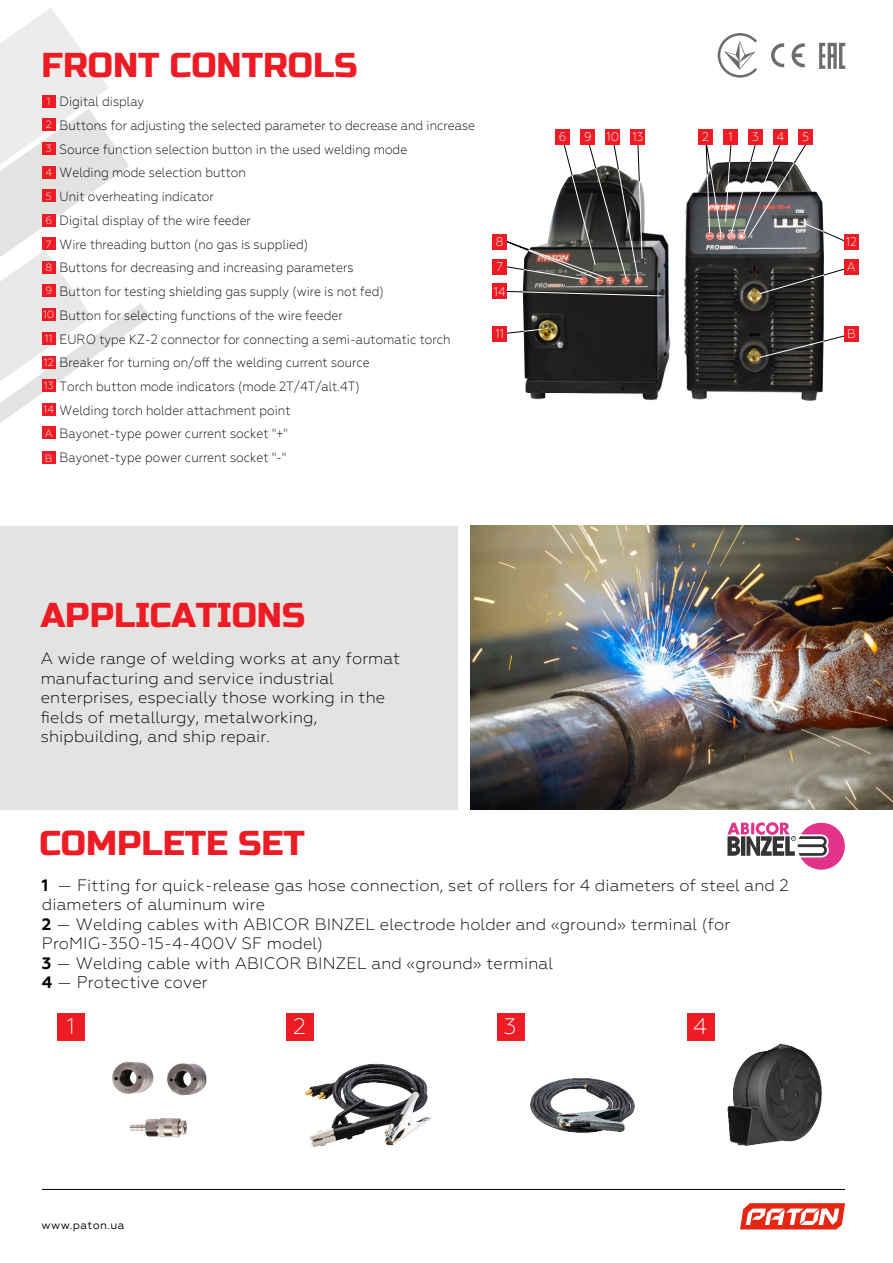
<style>
.page{position:relative;width:893px;height:1263px;background:#fff}
.page>*{position:absolute;margin:0;border:0;box-sizing:border-box;transform-origin:0 0}
.t1{font:34.5px "Russo One";color:#ed1c24}
.t2{font:300 22.5px "Geometria";color:#fff}
.t3{font:300 16.95px "Geometria";letter-spacing:.01em;color:#000}
.t4{font:300 16.5px/19.5px "Geometria";letter-spacing:.01em;color:#000}
.t5{font:300 13.5px/23.7px "Geometria";color:#000;scale:.91 1}
.t6{font:300 12.45px "Geometria";color:#fff;scale:.95 1}
.t7{font:11.25px "Geometria";letter-spacing:.035em;color:#000}
.s1{font-size:10.5px;color:#fff}
.s2{font-weight:700}
.s3{font-weight:700;font-size:16.5px}
.s4{font-size:16.5px}
</style>
<div class="page">
<svg style="left:0;top:8px;width:150px;height:415px"></svg>
<div style="left:0;top:526px;width:457px;height:283px;background:#e3e3e2"></div>
<div style="left:42px;top:95px;width:13px;height:13px;background:#ed1c24"></div>
<div style="left:42px;top:166px;width:13px;height:13px;background:#ed1c24"></div>
<div style="left:42px;top:189px;width:13px;height:13px;background:#ed1c24"></div>
<div style="left:42px;top:142px;width:13px;height:13px;background:#ed1c24"></div>
<div style="left:42px;top:214px;width:13px;height:13px;background:#ed1c24"></div>
<div style="left:42px;top:237px;width:13px;height:13px;background:#ed1c24"></div>
<div style="left:42px;top:261px;width:13px;height:13px;background:#ed1c24"></div>
<div style="left:42px;top:284px;width:13px;height:13px;background:#ed1c24"></div>
<div style="left:42px;top:426px;width:13px;height:13px;background:#ed1c24"></div>
<div style="left:42px;top:451px;width:13px;height:13px;background:#ed1c24"></div>
<div style="left:57px;top:1013px;width:28px;height:27px;background:#ed1c24"></div>
<div style="left:286px;top:1013px;width:28px;height:27px;background:#ed1c24"></div>
<svg style="left:727px;top:822px;width:118px;height:48px"></svg>
<svg style="left:771px;top:43px;width:34px;height:24px"></svg>
<svg style="left:819px;top:43px;width:26px;height:26px"></svg>
<svg style="left:718px;top:33px;width:39px;height:45px"></svg>
<svg style="left:740px;top:1203px;width:105px;height:26px"></svg>
<hr style="left:42px;top:1189px;width:803px;height:1px;background:#000">
<div style="left:42px;top:332px;width:13px;height:13px;background:#ed1c24"></div>
<div style="left:42px;top:308px;width:13px;height:13px;background:#ed1c24"></div>
<div style="left:42px;top:379px;width:13px;height:13px;background:#ed1c24"></div>
<div style="left:42px;top:356px;width:13px;height:13px;background:#ed1c24"></div>
<div style="left:42px;top:403px;width:13px;height:13px;background:#ed1c24"></div>
<div style="left:42px;top:118px;width:13px;height:13px;background:#ed1c24"></div>
<div style="left:687px;top:1013px;width:27px;height:27px;background:#ed1c24"></div>
<div style="left:497px;top:1013px;width:28px;height:27px;background:#ed1c24"></div>
<img style="left:471px;top:525px;width:422px;height:284px">
<img style="left:112px;top:1061px;width:95px;height:77px">
<img style="left:304px;top:1063px;width:128px;height:84px">
<img style="left:711px;top:1037px;width:111px;height:109px">
<img style="left:522px;top:179px;width:302px;height:222px">
<svg style="left:507px;top:328px;width:36px;height:6px"></svg>
<svg style="left:507px;top:291px;width:156px;height:6px"></svg>
<svg style="left:504px;top:140px;width:139px;height:140px"></svg>
<svg style="left:705px;top:144px;width:139px;height:99px"></svg>
<svg style="left:759px;top:267px;width:91px;height:28px"></svg>
<svg style="left:759px;top:334px;width:91px;height:24px"></svg>
<div style="left:492px;top:326px;width:15px;height:15px;background:#ed1c24"></div>
<div style="left:492px;top:284px;width:15px;height:15px;background:#ed1c24"></div>
<div style="left:492px;top:259px;width:15px;height:15px;background:#ed1c24"></div>
<div style="left:492px;top:234px;width:15px;height:15px;background:#ed1c24"></div>
<div style="left:844px;top:326px;width:15px;height:15px;background:#ed1c24"></div>
<div style="left:844px;top:259px;width:15px;height:15px;background:#ed1c24"></div>
<div style="left:844px;top:234px;width:15px;height:15px;background:#ed1c24"></div>
<div style="left:555px;top:129px;width:15px;height:15px;background:#ed1c24"></div>
<div style="left:580px;top:129px;width:15px;height:15px;background:#ed1c24"></div>
<div style="left:605px;top:129px;width:15px;height:15px;background:#ed1c24"></div>
<div style="left:631px;top:129px;width:14px;height:15px;background:#ed1c24"></div>
<div style="left:698px;top:129px;width:15px;height:15px;background:#ed1c24"></div>
<div style="left:723px;top:129px;width:15px;height:15px;background:#ed1c24"></div>
<div style="left:748px;top:129px;width:15px;height:15px;background:#ed1c24"></div>
<div style="left:773px;top:129px;width:15px;height:15px;background:#ed1c24"></div>
<div style="left:798px;top:129px;width:15px;height:15px;background:#ed1c24"></div>
<img style="left:530px;top:1077px;width:105px;height:56px">
<h1 class="t1" style="left:41px;top:45px;width:318px">FRONT CONTROLS</h1>
<p class="t5" style="left:47px;top:89px;width:109px"><span class="s1">1</span> Digital display</p>
<p class="t5" style="left:46px;top:113px;width:473px"><span class="s1">2</span> Buttons for adjusting the selected parameter to decrease and increase</p>
<p class="t5" style="left:46px;top:137px;width:399px"><span class="s1">3</span> Source function selection button in the used welding mode</p>
<p class="t5" style="left:45px;top:161px;width:222px"><span class="s1">4</span> Welding mode selection button<br><span class="s1">5</span> Unit overheating indicator</p>
<p class="t5" style="left:45px;top:208px;width:373px"><span class="s1">6</span> Digital display of the wire feeder<br><span class="s1">7</span> Wire threading button (no gas is supplied)<br><span class="s1">8</span> Buttons for decreasing and increasing parameters<br><span class="s1">9</span> Button for testing shielding gas supply (wire is not fed)</p>
<p class="t5" style="left:43px;top:303px;width:331px"><span class="s1">10</span> Button for selecting functions of the wire feeder</p>
<p class="t5" style="left:45px;top:327px;width:447px"><span class="s1">11</span> EURO type KZ-2 connector for connecting a semi-automatic torch</p>
<p class="t5" style="left:44px;top:351px;width:360px"><span class="s1">12</span> Breaker for turning on/off the welding current source</p>
<p class="t5" style="left:44px;top:398px;width:273px"><span class="s1">14</span> Welding torch holder attachment point</p>
<p class="t5" style="left:44px;top:374px;width:348px"><span class="s1">13</span> Torch button mode indicators (mode 2T/4T/alt.4T)</p>
<p class="t5" style="left:45px;top:422px;width:269px"><span class="s1">А</span> Bayonet-type power current socket "+"<br><span class="s1">B</span> Bayonet-type power current socket "-"</p>
<p class="t6" style="left:496px;top:235px;width:10px">8</p>
<p class="t6" style="left:496px;top:260px;width:8px">7</p>
<p class="t6" style="left:494px;top:284px;width:14px">14</p>
<p class="t6" style="left:495px;top:327px;width:11px">11</p>
<p class="t6" style="left:559px;top:130px;width:9px">6</p>
<p class="t6" style="left:584px;top:130px;width:64px">9 10 13</p>
<p class="t6" style="left:702px;top:130px;width:9px">2</p>
<p class="t6" style="left:728px;top:130px;width:6px">1</p>
<p class="t6" style="left:752px;top:130px;width:9px">3</p>
<p class="t6" style="left:777px;top:130px;width:9px">4</p>
<p class="t6" style="left:802px;top:130px;width:9px">5</p>
<p class="t6" style="left:846px;top:235px;width:13px">12</p>
<p class="t6" style="left:847px;top:260px;width:11px">A</p>
<p class="t6" style="left:847px;top:327px;width:10px">B</p>
<h1 class="t1" style="left:41px;top:595px;width:266px">APPLICATIONS</h1>
<p class="t4" style="left:41px;top:648px;width:361px">A wide range of welding works at any format manufacturing and service industrial enterprises, especially those working in the fields of metallurgy, metalworking, shipbuilding, and ship repair.</p>
<h1 class="t1" style="left:39px;top:823px;width:267px">COMPLETE SET</h1>
<p class="t4" style="left:42px;top:875px;width:748px"><span class="s2">1</span> — Fitting for quick-release gas hose connection, set of rollers for 4 diameters of steel and 2 diameters of aluminum wire<br><span class="s2">2</span> — Welding cables with ABICOR BINZEL electrode holder and «ground» terminal (for ProMIG-350-15-4-400V SF model)<br><span class="s2">3</span> — Welding cable with ABICOR BINZEL and «ground» terminal</p>
<p class="t3" style="left:42px;top:973px;width:167px"><span class="s3">4</span> <span class="s4">—</span> Protective cover</p>
<h2 class="t2" style="left:67px;top:1013px;width:10px">1</h2>
<h2 class="t2" style="left:293px;top:1013px;width:14px">2</h2>
<h2 class="t2" style="left:504px;top:1013px;width:14px">3</h2>
<h2 class="t2" style="left:693px;top:1013px;width:16px">4</h2>
<p class="t7" style="left:41px;top:1219px;width:85px">www.paton.ua</p>
</div>
